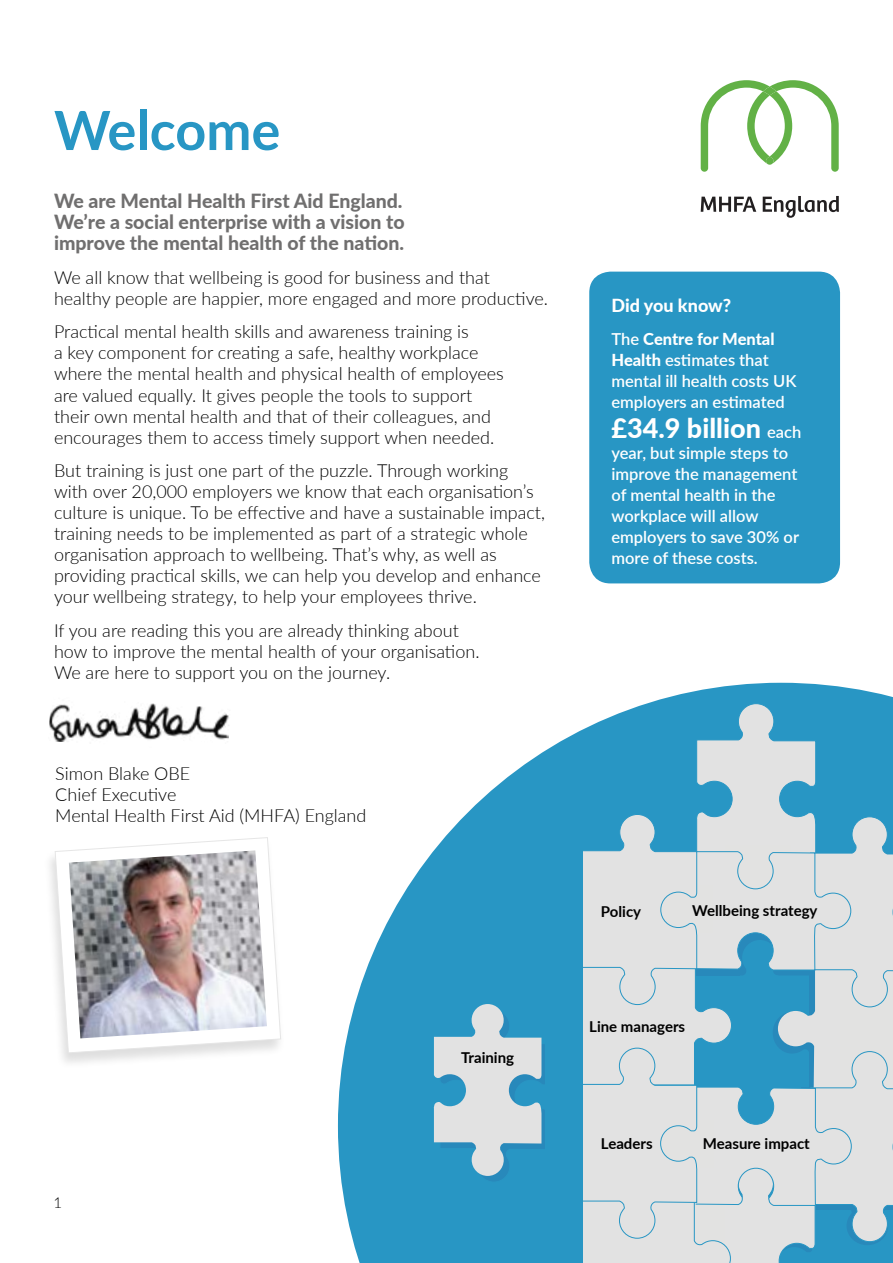
<style>
.page{position:relative;width:893px;height:1263px;background:#fff}
.page>*{position:absolute;margin:0;border:0;box-sizing:border-box;transform-origin:0 0}
.t1{font:700 54px "Lato";color:#2896c4}
.t2{font:800 27px "Lato";color:#fff}
.t3{font:800 19.5px/21px "Lato";color:#706f6f;text-align:justify}
.t4{font:300 18px/21px "Lato";color:#000}
.t5{font:800 18px "Lato";color:#fff}
.t6{font:600 16.5px/21px "Lato";color:#fff}
.t7{font:700 15px "Lato";color:#000}
.t8{font:300 15px "Lato";color:#000}
.s1{font-weight:800}
.s2{font-weight:600;font-size:16.5px}
</style>
<div class="page">
<div style="left:43px;top:837px;width:242px;height:232px;background:#000;opacity:.13"></div>
<svg style="left:54px;top:837px;width:227px;height:217px"></svg>
<img style="left:69px;top:850px;width:198px;height:188px">
<svg style="left:338px;top:683px;width:555px;height:580px;fill:#2896c4"></svg>
<svg style="left:576px;top:703px;width:317px;height:560px"></svg>
<svg style="left:433px;top:1004px;width:112px;height:179px"></svg>
<div style="left:545px;top:841px;width:37px;height:422px;background:#2896c4"></div>
<div style="left:589px;top:272px;width:251px;height:311px;background:#2896c4;border-radius:21px"></div>
<img style="left:49px;top:703px;width:180px;height:39px">
<svg style="left:701px;top:80px;width:138px;height:92px"></svg>
<svg style="left:701px;top:197px;width:55px;height:15px"></svg>
<svg style="left:763px;top:196px;width:76px;height:22px"></svg>
<h1 class="t1" style="left:54px;top:91px;width:228px">Welcome</h1>
<p class="t3" style="left:54px;top:189px;width:352px">We are Mental Health First Aid England.<br>We’re a social enterprise with a vision to improve the mental health of the nation.</p>
<p class="t4" style="left:54px;top:266px;width:496px">We all know that wellbeing is good for business and that healthy people are happier, more engaged and more productive.</p>
<p class="t4" style="left:54px;top:321px;width:451px">Practical mental health skills and awareness training is<br>a key component for creating a safe, healthy workplace where the mental health and physical health of employees are valued equally. It gives people the tools to support their own mental health and that of their colleagues, and encourages them to access timely support when needed.</p>
<p class="t4" style="left:54px;top:460px;width:492px">But training is just one part of the puzzle. Through working with over 20,000 employers we know that each organisation’s culture is unique. To be effective and have a sustainable impact, training needs to be implemented as part of a strategic whole organisation approach to wellbeing. That’s why, as well as providing practical skills, we can help you develop and enhance your wellbeing strategy, to help your employees thrive.</p>
<p class="t4" style="left:54px;top:619px;width:427px">If you are reading this you are already thinking about how to improve the mental health of your organisation.<br>We are here to support you on the journey.</p>
<p class="t4" style="left:55px;top:762px;width:313px">Simon Blake OBE<br>Chief Executive<br>Mental Health First Aid (MHFA) England</p>
<p class="t8" style="left:53px;top:1192px;width:10px">1</p>
<p class="t7" style="left:461px;top:1047px;width:55px">Training</p>
<p class="t5" style="left:611px;top:292px;width:121px">Did you know?</p>
<p class="t6" style="left:611px;top:328px;width:186px">The <span class="s1">Centre for Mental<br>Health</span> estimates that mental ill health costs UK employers an estimated</p>
<h2 class="t2" style="left:611px;top:408px;width:191px">£34.9 billion <span class="s2">each</span></h2>
<p class="t6" style="left:611px;top:442px;width:189px">year, but simple steps to improve the management of mental health in the workplace will allow employers to save 30% or more of these costs.</p>
<p class="t7" style="left:601px;top:900px;width:42px">Policy</p>
<p class="t7" style="left:692px;top:899px;width:127px">Wellbeing strategy</p>
<p class="t7" style="left:589px;top:1015px;width:97px">Line managers</p>
<p class="t7" style="left:601px;top:1132px;width:53px">Leaders</p>
<p class="t7" style="left:703px;top:1132px;width:108px">Measure impact</p>
</div>
